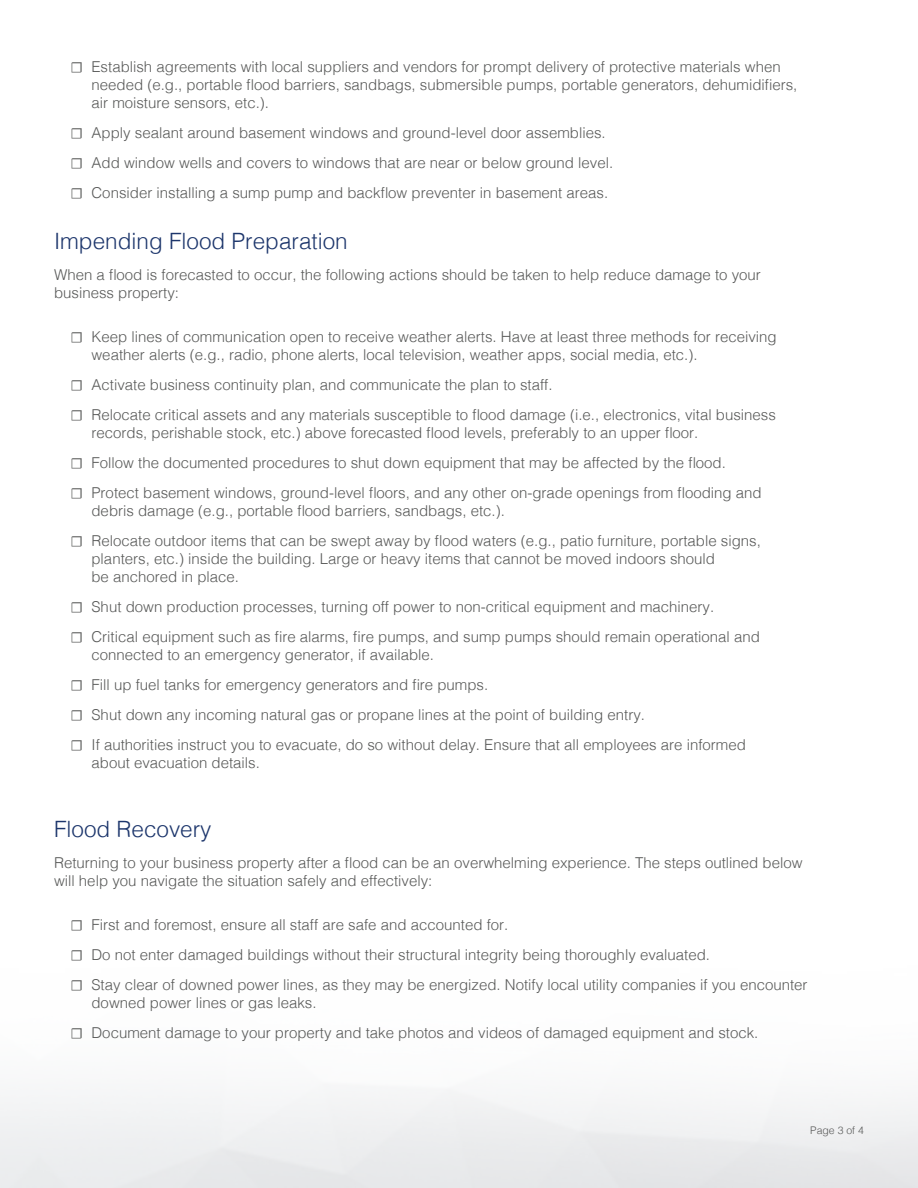
<style>
.page{position:relative;width:918px;height:1188px;background:#fff}
.page>*{position:absolute;margin:0;border:0;box-sizing:border-box;transform-origin:0 0}
.t1{font:300 22.5px "Helvetica";color:#1d366c}
.t2{font:300 15px/30px "Helvetica";color:#585958}
.t3{font:300 10.5px "Helvetica";color:#585958}
.s1{font-family:"Minion Pro";font-weight:400}
</style>
<div class="page">
<p class="t2" style="left:91px;top:56px;width:707px;line-height:18px;text-indent:-21px"><span class="s1">☐</span> Establish agreements with local suppliers and vendors for prompt delivery of protective materials when needed (e.g., portable flood barriers, sandbags, submersible pumps, portable generators, dehumidifiers, air moisture sensors, etc.).</p>
<p class="t2" style="left:70px;top:116px;width:544px"><span class="s1">☐</span> Apply sealant around basement windows and ground-level door assemblies. <span class="s1">☐</span> Add window wells and covers to windows that are near or below ground level. <span class="s1">☐</span> Consider installing a sump pump and backflow preventer in basement areas.</p>
<h1 class="t1" style="left:54px;top:222px;width:295px">Impending Flood Preparation</h1>
<p class="t2" style="left:54px;top:265px;width:708px;line-height:18px">When a flood is forecasted to occur, the following actions should be taken to help reduce damage to your business property:</p>
<p class="t2" style="left:92px;top:326px;width:687px;line-height:18px;text-indent:-21px"><span class="s1">☐</span> Keep lines of communication open to receive weather alerts. Have at least three methods for receiving weather alerts (e.g., radio, phone alerts, local television, weather apps, social media, etc.).</p>
<p class="t2" style="left:70px;top:368px;width:707px"><span class="s1">☐</span> Activate business continuity plan, and communicate the plan to staff.<br><span class="s1">☐</span> Relocate critical assets and any materials susceptible to flood damage (i.e., electronics, vital business</p>
<p class="t2" style="left:70px;top:416px;width:693px;text-indent:21px">records, perishable stock, etc.) above forecasted flood levels, preferably to an upper floor.<br><span class="s1">☐</span> Follow the documented procedures to shut down equipment that may be affected by the flood.<br><span class="s1">☐</span> Protect basement windows, ground-level floors, and any other on-grade openings from flooding and</p>
<p class="t2" style="left:70px;top:494px;width:692px;text-indent:21px">debris damage (e.g., portable flood barriers, sandbags, etc.).<br><span class="s1">☐</span> Relocate outdoor items that can be swept away by flood waters (e.g., patio furniture, portable signs,</p>
<p class="t2" style="left:92px;top:548px;width:625px;line-height:18px">planters, etc.) inside the building. Large or heavy items that cannot be moved indoors should be anchored in place.</p>
<p class="t2" style="left:70px;top:590px;width:691px"><span class="s1">☐</span> Shut down production processes, turning off power to non-critical equipment and machinery.<br><span class="s1">☐</span> Critical equipment such as fire alarms, fire pumps, and sump pumps should remain operational and</p>
<p class="t2" style="left:70px;top:638px;width:677px;text-indent:21px">connected to an emergency generator, if available.<br><span class="s1">☐</span> Fill up fuel tanks for emergency generators and fire pumps.<br><span class="s1">☐</span> Shut down any incoming natural gas or propane lines at the point of building entry.<br><span class="s1">☐</span> If authorities instruct you to evacuate, do so without delay. Ensure that all employees are informed</p>
<p class="t2" style="left:92px;top:746px;width:170px">about evacuation details.</p>
<h1 class="t1" style="left:54px;top:810px;width:159px">Flood Recovery</h1>
<p class="t2" style="left:54px;top:853px;width:750px;line-height:18px">Returning to your business property after a flood can be an overwhelming experience. The steps outlined below will help you navigate the situation safely and effectively:</p>
<p class="t2" style="left:70px;top:908px;width:739px"><span class="s1">☐</span> First and foremost, ensure all staff are safe and accounted for.<br><span class="s1">☐</span> Do not enter damaged buildings without their structural integrity being thoroughly evaluated.<br><span class="s1">☐</span> Stay clear of downed power lines, as they may be energized. Notify local utility companies if you encounter</p>
<p class="t2" style="left:70px;top:986px;width:689px;text-indent:21px">downed power lines or gas leaks.<br><span class="s1">☐</span> Document damage to your property and take photos and videos of damaged equipment and stock.</p>
<p class="t3" style="left:810px;top:1121px;width:55px">Page 3 of 4</p>
</div>
